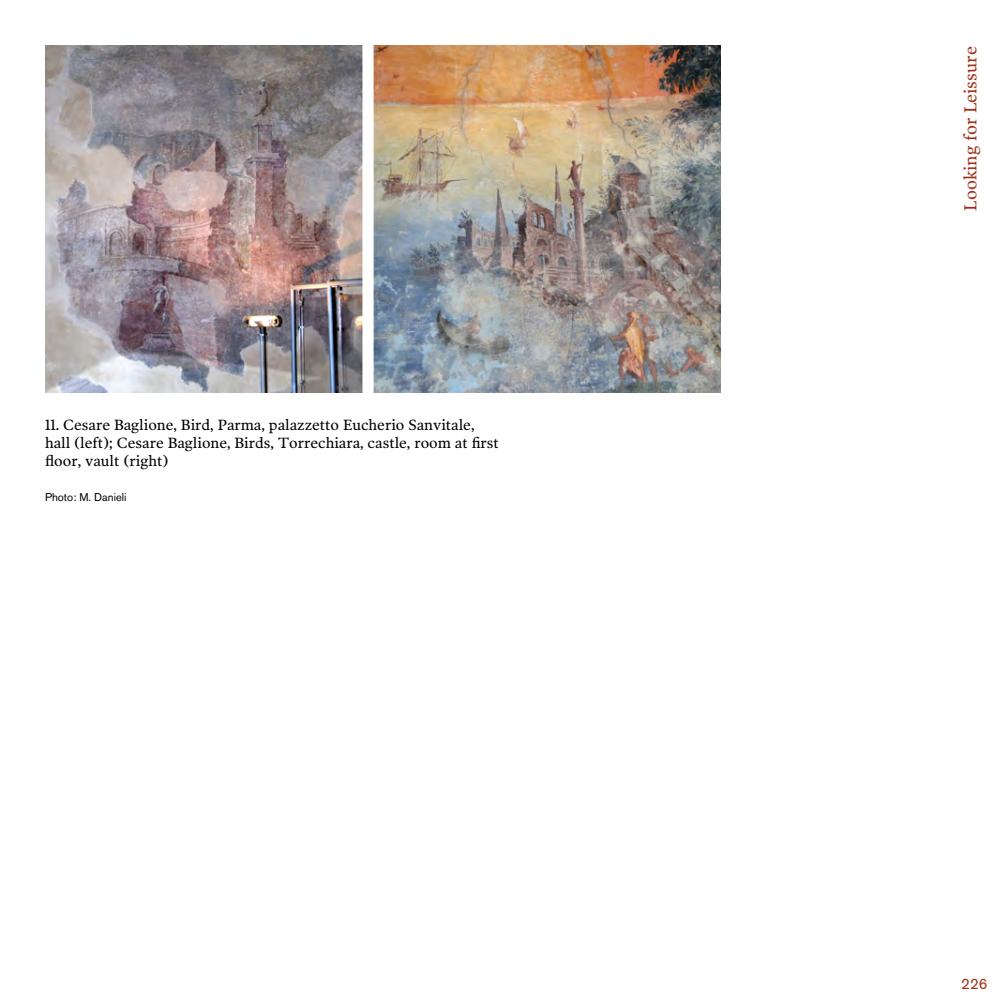
<style>
.page{position:relative;width:1000px;height:1000px;background:#fff}
.page>*{position:absolute;margin:0;border:0;box-sizing:border-box;transform-origin:0 0}
.t1{font:17.5px "Poynter CE Text Two L";color:#a02e16}
.t2{font:15px/18px "Poynter CE Text Two L";color:#000}
.t3{font:15px "Akzidenz Grotesk Pro";color:#a02e16}
.t4{font:11.25px "Akzidenz Grotesk Pro";color:#000}
</style>
<div class="page">
<img style="left:45px;top:45px;width:676px;height:347px">
<p class="t2" style="left:45px;top:415px;width:455px">11. Cesare Baglione, Bird, Parma, palazzetto Eucherio Sanvitale, hall (left); Cesare Baglione, Birds, Torrechiara, castle, room at first floor, vault (right)</p>
<p class="t4" style="left:45px;top:490px;width:83px">Photo: M. Danieli</p>
<p class="t1" style="left:959px;top:211px;width:166px;rotate:-90deg">Looking for Leissure</p>
<p class="t3" style="left:961px;top:974px;width:28px">226</p>
</div>
